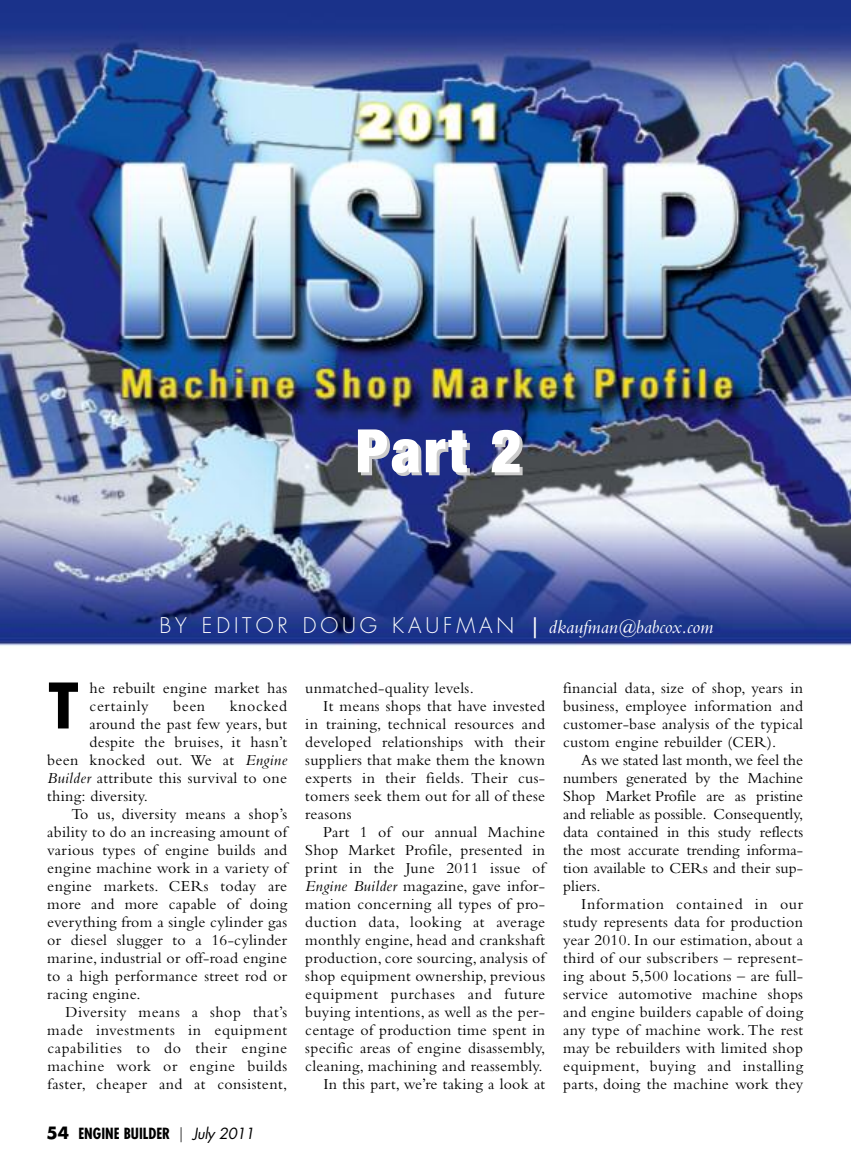
<style>
.page{position:relative;width:851px;height:1161px;background:#fff}
.page>*{position:absolute;margin:0;border:0;box-sizing:border-box;transform-origin:0 0}
.t1{font:800 condensed 67.5px "Abadi";color:#000}
.t2{font:900 condensed 60px "Helvetica Neue";color:#fff}
.t3{font:300 21px "Futura";letter-spacing:.185em;color:#fff}
.t4{font:15.9px/18px "Bembo";letter-spacing:.02em;color:#000;text-align:justify}
.t5{font:15.9px "Bembo";letter-spacing:.04em;color:#000}
.t6{font:700 condensed 15px "Futura";color:#000}
.s1{font-family:"Bodoni";font-weight:700}
.s2{font-family:"Bembo";font-weight:400;font-style:italic;font-size:19.5px}
.s3{font-style:italic}
.s4{font-stretch:normal;font-size:16.5px}
.s5{font-weight:300;font-stretch:normal}
.s6{font-weight:400;font-style:italic;font-stretch:normal}
</style>
<div class="page">
<img style="left:0;top:0;width:850px;height:646px">
<h2 class="t2" style="left:356px;top:414px;width:167px">Part 2</h2>
<h3 class="t3" style="left:159px;top:616px;width:555px">BY EDITOR DOUG KAUFMAN <span class="s1">|</span> <span class="s2">dkaufman@babcox.com</span></h3>
<p class="t4" style="left:90px;top:681px;width:199px">he rebuilt engine market has certainly</p>
<h1 class="t1" style="left:47px;top:670px;width:34px">T</h1>
<p class="t4" style="left:173px;top:699px;width:34px">been</p>
<p class="t5" style="left:230px;top:701px;width:59px">knocked</p>
<p class="t4" style="left:90px;top:717px;width:199px">around the past few years, but</p>
<p class="t4" style="left:90px;top:735px;width:199px">despite the bruises, it hasn’t</p>
<p class="t4" style="left:47px;top:753px;width:241px">been knocked out. We at <span class="s3">Engine</span></p>
<p class="t4" style="left:47px;top:771px;width:241px"><span class="s3">Builder</span> attribute this survival to one</p>
<p class="t4" style="left:47px;top:789px;width:102px">thing: diversity.</p>
<p class="t4" style="left:72px;top:807px;width:217px">To us, diversity means a shop’s</p>
<p class="t4" style="left:47px;top:825px;width:241px">ability to do an increasing amount of</p>
<p class="t4" style="left:47px;top:843px;width:241px">various types of engine builds and</p>
<p class="t4" style="left:47px;top:861px;width:241px">engine machine work in a variety of</p>
<p class="t4" style="left:47px;top:879px;width:241px">engine markets. CERs today are</p>
<p class="t4" style="left:47px;top:897px;width:241px">more and more capable of doing</p>
<p class="t4" style="left:47px;top:915px;width:241px">everything from a single cylinder gas</p>
<p class="t4" style="left:47px;top:933px;width:241px">or diesel slugger to a 16-cylinder</p>
<p class="t4" style="left:47px;top:951px;width:241px">marine, industrial or off-road engine</p>
<p class="t4" style="left:47px;top:969px;width:241px">to a high performance street rod or</p>
<p class="t4" style="left:47px;top:987px;width:95px">racing engine.</p>
<p class="t4" style="left:65px;top:1005px;width:223px">Diversity means a shop that’s</p>
<p class="t5" style="left:47px;top:1025px;width:241px">made investments in equipment</p>
<p class="t5" style="left:47px;top:1043px;width:241px">capabilities to do their engine</p>
<p class="t5" style="left:47px;top:1061px;width:241px">machine work or engine builds</p>
<p class="t4" style="left:47px;top:1077px;width:241px">faster, cheaper and at consistent,</p>
<p class="t6" style="left:47px;top:1126px;width:209px"><span class="s4">54</span> ENGINE BUILDER <span class="s5">|</span> <span class="s6">July 2011</span></p>
<p class="t4" style="left:305px;top:681px;width:170px">unmatched-quality levels.</p>
<p class="t4" style="left:323px;top:699px;width:223px">It means shops that have invested</p>
<p class="t4" style="left:305px;top:717px;width:241px">in training, technical resources and</p>
<p class="t4" style="left:305px;top:735px;width:241px">developed relationships with their</p>
<p class="t4" style="left:305px;top:753px;width:241px">suppliers that make them the known</p>
<p class="t4" style="left:305px;top:771px;width:241px">experts in their fields. Their cus-</p>
<p class="t4" style="left:305px;top:789px;width:241px">tomers seek them out for all of these</p>
<p class="t4" style="left:305px;top:807px;width:48px">reasons</p>
<p class="t4" style="left:323px;top:825px;width:223px">Part 1 of our annual Machine</p>
<p class="t4" style="left:305px;top:843px;width:241px">Shop Market Profile, presented in</p>
<p class="t4" style="left:305px;top:861px;width:241px">print in the June 2011 issue of</p>
<p class="t4" style="left:305px;top:879px;width:241px"><span class="s3">Engine Builder</span> magazine, gave infor-</p>
<p class="t4" style="left:305px;top:897px;width:241px">mation concerning all types of pro-</p>
<p class="t4" style="left:305px;top:915px;width:241px">duction data, looking at average</p>
<p class="t4" style="left:305px;top:933px;width:241px">monthly engine, head and crankshaft</p>
<p class="t4" style="left:305px;top:951px;width:241px">production, core sourcing, analysis of</p>
<p class="t4" style="left:305px;top:969px;width:241px">shop equipment ownership, previous</p>
<p class="t5" style="left:305px;top:989px;width:241px">equipment purchases and future</p>
<p class="t4" style="left:305px;top:1005px;width:241px">buying intentions, as well as the per-</p>
<p class="t4" style="left:305px;top:1023px;width:241px">centage of production time spent in</p>
<p class="t4" style="left:305px;top:1041px;width:241px">specific areas of engine disassembly,</p>
<p class="t4" style="left:305px;top:1059px;width:239px">cleaning, machining and reassembly.</p>
<p class="t4" style="left:323px;top:1077px;width:223px">In this part, we’re taking a look at</p>
<p class="t4" style="left:563px;top:681px;width:241px">financial data, size of shop, years in business, employee information and customer-base analysis of the typical custom engine rebuilder (CER).</p>
<p class="t4" style="left:563px;top:753px;width:241px;text-indent:18px">As we stated last month, we feel the numbers generated by the Machine Shop Market Profile are as pristine and reliable as possible. Consequently, data contained in this study reflects the most accurate trending informa&shy;tion available to CERs and their sup&shy;pliers.</p>
<p class="t4" style="left:563px;top:897px;width:241px;text-indent:18px">Information contained in our study represents data for production year 2010. In our estimation, about a third of our subscribers – represent&shy;ing about 5,500 locations – are full&shy;service automotive machine shops and engine builders capable of doing any type of machine work. The rest may be rebuilders with limited shop equipment, buying and installing parts, doing the machine work they</p>
</div>
